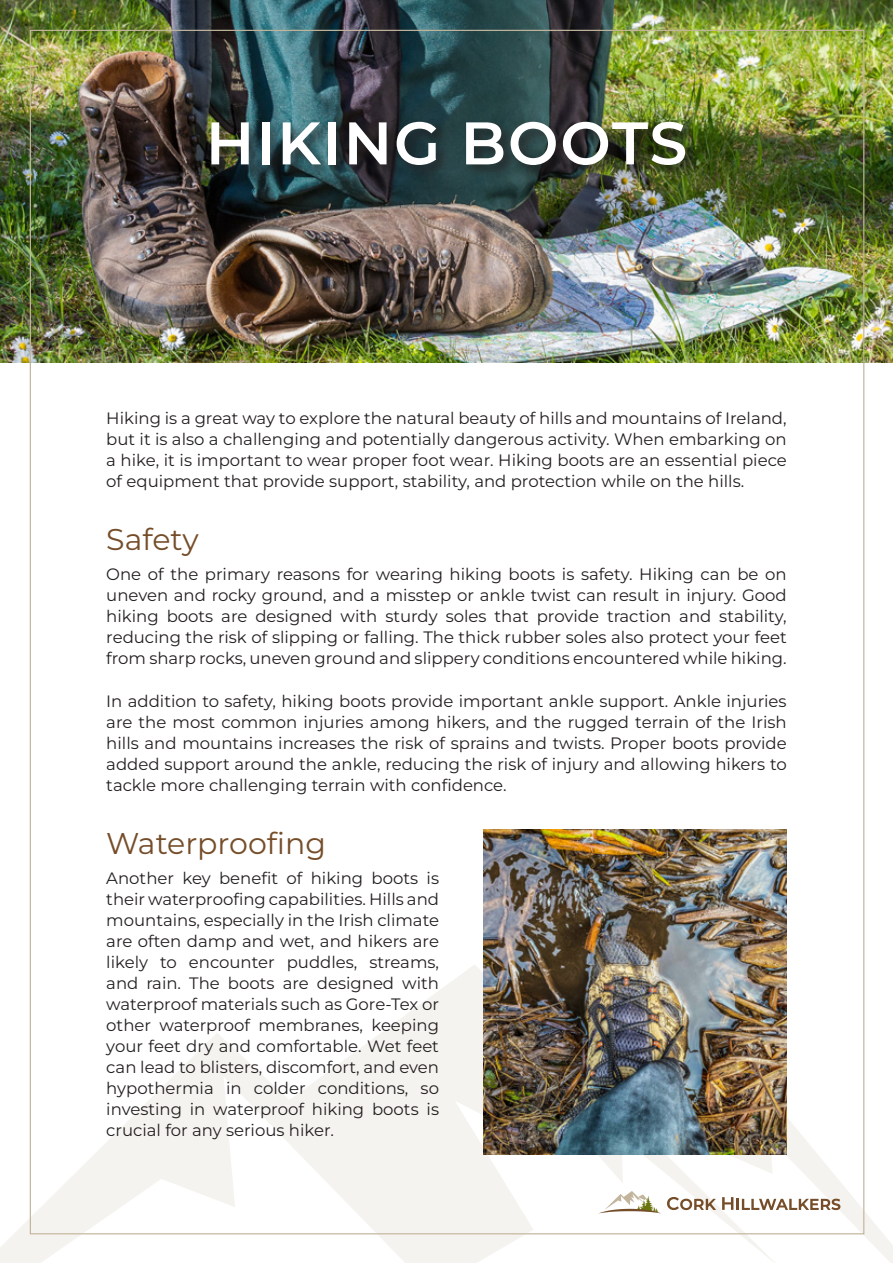
<style>
.page{position:relative;width:893px;height:1263px;background:#fff}
.page>*{position:absolute;margin:0;border:0;box-sizing:border-box;transform-origin:0 0}
.t1{font:600 60px "Montserrat";letter-spacing:.03em;color:#fff}
.t2{font:30px "Montserrat";color:#754d29}
.t3{font:16.5px/21px "Montserrat";color:#231f20;text-align:justify}
</style>
<div class="page">
<svg style="left:0;top:964px;width:610px;height:299px"></svg>
<svg style="left:610px;top:1043px;width:283px;height:220px"></svg>
<img style="left:0;top:0;width:893px;height:363px">
<div style="left:208px;top:119px;width:492px;height:61px;background:#231f20;opacity:.75"></div>
<img style="left:484px;top:829px;width:302px;height:325px">
<svg style="left:598px;top:1191px;width:63px;height:22px"></svg>
<svg style="left:667px;top:1197px;width:49px;height:13px"></svg>
<svg style="left:722px;top:1197px;width:118px;height:13px"></svg>
<p class="t1" style="left:206px;top:103px;width:483px">HIKING BOOTS</p>
<p class="t3" style="left:106px;top:408px;width:682px">Hiking is a great way to explore the natural beauty of hills and mountains of Ireland, but it is also a challenging and potentially dangerous activity. When embarking on a hike, it is important to wear proper foot wear. Hiking boots are an essential piece of equipment that provide support, stability, and protection while on the hills.</p>
<p class="t2" style="left:106px;top:520px;width:94px">Safety</p>
<p class="t3" style="left:106px;top:564px;width:682px">One of the primary reasons for wearing hiking boots is safety. Hiking can be on uneven and rocky ground, and a misstep or ankle twist can result in injury. Good hiking boots are designed with sturdy soles that provide traction and stability, reducing the risk of slipping or falling. The thick rubber soles also protect your feet from sharp rocks, uneven ground and slippery conditions encountered while hiking.</p>
<p class="t3" style="left:106px;top:690px;width:682px">In addition to safety, hiking boots provide important ankle support. Ankle injuries are the most common injuries among hikers, and the rugged terrain of the Irish hills and mountains increases the risk of sprains and twists. Proper boots provide added support around the ankle, reducing the risk of injury and allowing hikers to tackle more challenging terrain with confidence.</p>
<p class="t2" style="left:106px;top:823px;width:221px">Waterproofing</p>
<p class="t3" style="left:106px;top:867px;width:334px">Another key benefit of hiking boots is their waterproofing capabilities. Hills and mountains, especially in the Irish climate are often damp and wet, and hikers are likely to encounter puddles, streams, and rain. The boots are designed with waterproof materials such as Gore-Tex or other waterproof membranes, keeping your feet dry and comfortable. Wet feet can lead to blisters, discomfort, and even hypothermia in colder conditions, so investing in waterproof hiking boots is crucial for any serious hiker.</p>
</div>
